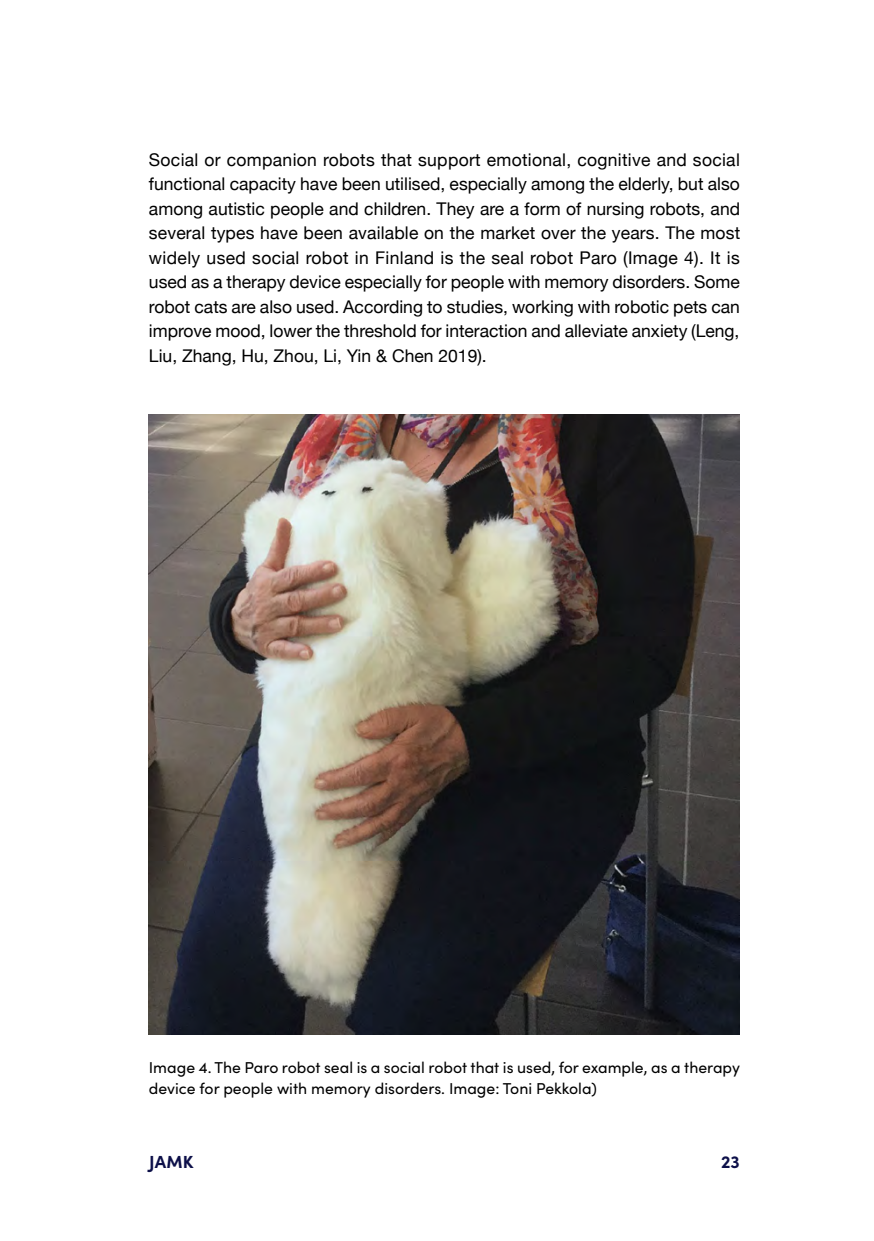
<style>
.page{position:relative;width:874px;height:1241px;background:#fff}
.page>*{position:absolute;margin:0;border:0;box-sizing:border-box;transform-origin:0 0}
.t1{font:17.5px/24.5px "Helvetica Neue";color:#000;text-align:justify}
.t2{font:700 17.5px "Sofia Pro";letter-spacing:.01em;color:#0d1049}
.t3{font:15.75px/21px "Sofia Pro";color:#000}
</style>
<div class="page">
<img style="left:149px;top:414px;width:590px;height:620px">
<p class="t1" style="left:149px;top:148px;width:592px">Social or companion robots that support emotional, cognitive and social functional capacity have been utilised, especially among the elderly, but also among autistic people and children. They are a form of nursing robots, and several types have been available on the market over the years. The most widely used social robot in Finland is the seal robot Paro (Image 4). It is used as a therapy device especially for people with memory disorders. Some robot cats are also used. According to studies, working with robotic pets can improve mood, lower the threshold for interaction and alleviate anxiety (Leng, Liu, Zhang, Hu, Zhou, Li, Yin &amp; Chen 2019).</p>
<p class="t3" style="left:149px;top:1056px;width:592px">Image 4. The Paro robot seal is a social robot that is used, for example, as a therapy device for people with memory disorders. Image: Toni Pekkola)</p>
<p class="t2" style="left:149px;top:1148px;width:46px">JAMK</p>
<p class="t2" style="left:720px;top:1148px;width:20px">23</p>
</div>
